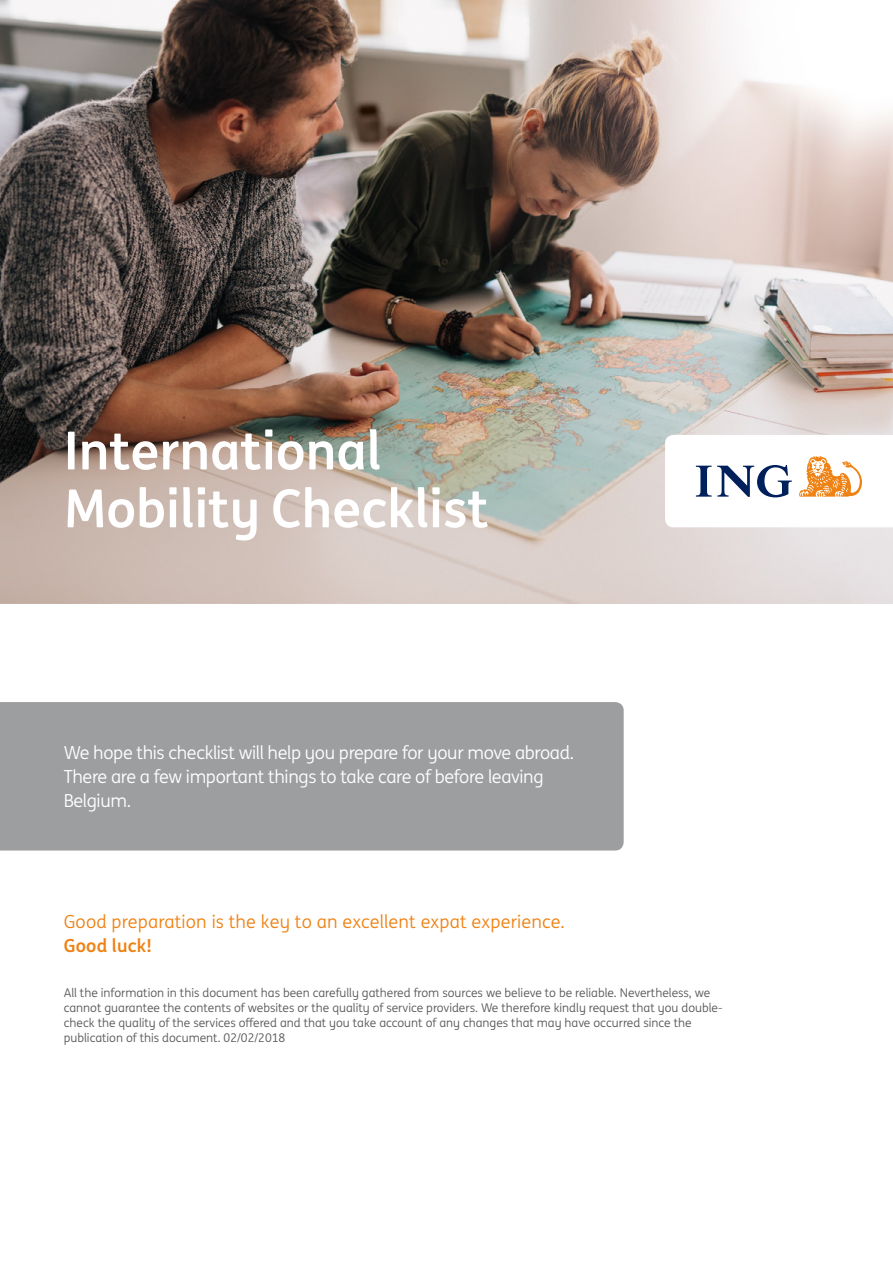
<style>
.page{position:relative;width:893px;height:1263px;background:#fff}
.page>*{position:absolute;margin:0;border:0;box-sizing:border-box;transform-origin:0 0}
.t1{font:700 52.5px/57.9px "ING Me";color:#fff}
.t2{font:18px/24px "ING Me";letter-spacing:-.02em;color:#fff}
.t3{font:18px "ING Me";letter-spacing:.01em;color:#ef8214}
.t4{font:700 18px "ING Me";letter-spacing:.01em;color:#ef8214}
.t5{font:12px/15px "ING Me";color:#58585a}
</style>
<div class="page">
<img style="left:0;top:0;width:893px;height:604px">
<div style="left:0;top:702px;width:624px;height:148px;background:#9c9e9f"></div>
<svg style="left:665px;top:435px;width:228px;height:92px"></svg>
<h1 class="t1" style="left:64px;top:419px;width:427px">International<br>Mobility Checklist</h1>
<h2 class="t2" style="left:64px;top:740px;width:512px">We hope this checklist will help you prepare for your move abroad.<br>There are a few important things to take care of before leaving<br>Belgium.</h2>
<h2 class="t3" style="left:64px;top:908px;width:503px">Good preparation is the key to an excellent expat experience.</h2>
<h2 class="t4" style="left:64px;top:931px;width:90px">Good luck!</h2>
<p class="t5" style="left:64px;top:984px;width:660px">All the information in this document has been carefully gathered from sources we believe to be reliable. Nevertheless, we cannot guarantee the contents of websites or the quality of service providers. We therefore kindly request that you double&shy;check the quality of the services offered and that you take account of any changes that may have occurred since the publication of this document. 02/02/2018</p>
</div>
